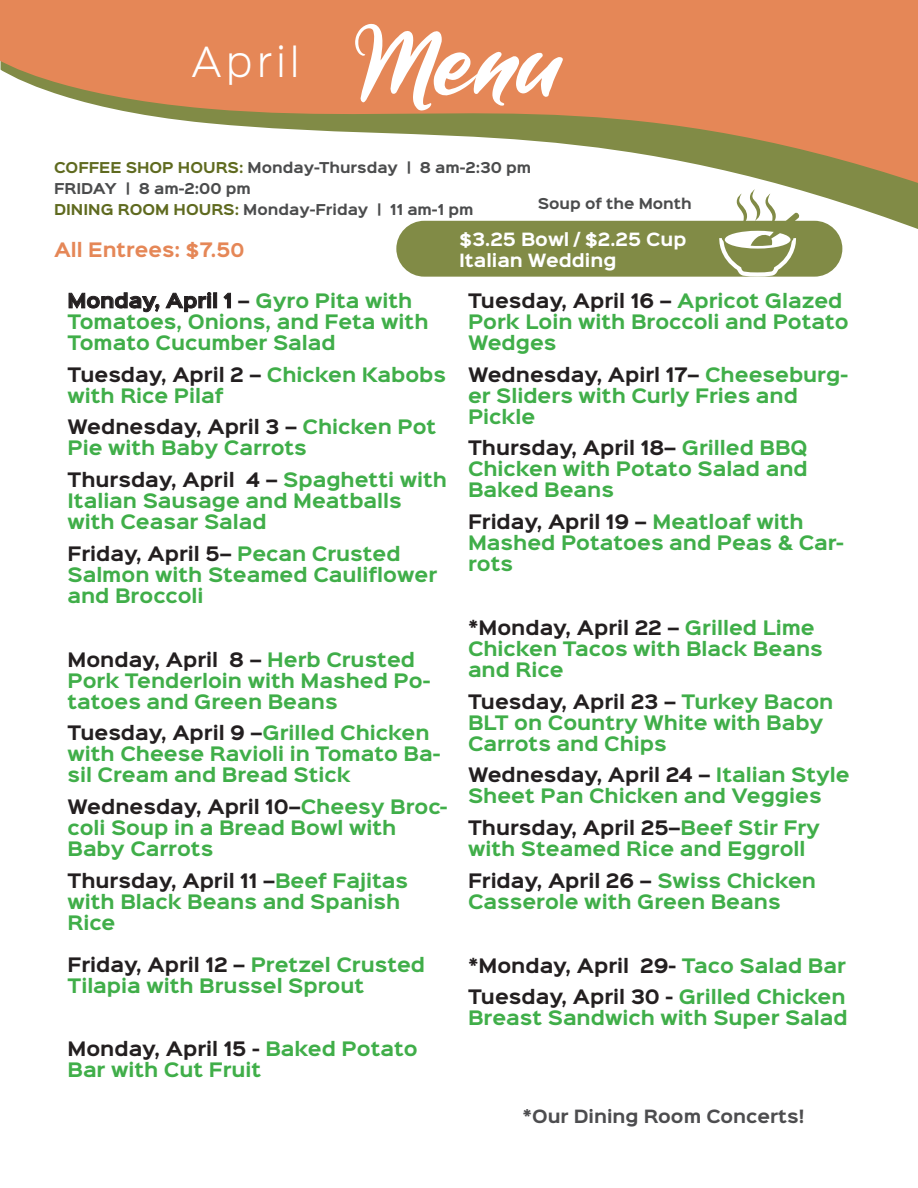
<style>
.page{position:relative;width:918px;height:1188px;background:#fff}
.page>*{position:absolute;margin:0;border:0;box-sizing:border-box;transform-origin:0 0}
.t1{font:300 37.5px "Sinkin Sans 300";letter-spacing:.12em;color:#fff}
.t2{font:700 18px/21px "Sinkin Sans 700";color:#40ae49}
.t3{font:700 18px "Sinkin Sans 700";color:#231f20}
.t4{font:700 18px "Sinkin Sans 700";color:#e58757}
.t5{font:700 16.5px/21px "Sinkin Sans 700";color:#fff}
.t6{font:700 16.5px "Sinkin Sans 700";color:#4d4d4f}
.t7{font:700 13.5px/21px "Sinkin Sans 700";color:#4b4c4d}
.s1{color:#5f6a1f}
.s2{font-size:17.1px}
.s3{color:#231f20}
.s4{color:#40ae49}
</style>
<div class="page">
<div style="left:396px;top:221px;width:446px;height:56px;background:#818b46;border-radius:28px"></div>
<svg style="left:401px;top:186px;width:517px;height:47px"></svg>
<svg style="left:718px;top:189px;width:81px;height:88px"></svg>
<svg style="left:0;top:0;width:918px;height:186px;fill:#e58757"></svg>
<svg style="left:355px;top:23px;width:208px;height:88px"></svg>
<p class="t1" style="left:192px;top:31px;width:109px">April</p>
<p class="t7" style="left:54px;top:157px;width:479px"><span class="s1">COFFEE SHOP HOURS:</span> Monday-Thursday | 8 am-2:30 pm<br>FRIDAY | 8 am-2:00 pm</p>
<p class="t7" style="left:54px;top:199px;width:421px"><span class="s1">DINING ROOM HOURS:</span> Monday-Friday | 11 am-1 pm</p>
<p class="t4" style="left:54px;top:241px;width:192px">All Entrees: $7.5<span class="s2">0</span></p>
<p class="t5" style="left:459px;top:230px;width:229px">$3.25 Bowl / $2.25 Cup<br>Italian Wedding</p>
<p class="t7" style="left:538px;top:194px;width:156px">Soup of the Month</p>
<p class="t2" style="left:68px;top:291px;width:363px"><span class="s3">Monday, April 1 –</span> Gyro Pita with<br>Tomatoes, Onions, and Feta with<br>Tomato Cucumber Salad</p>
<p class="t2" style="left:68px;top:365px;width:380px"><span class="s3">Tuesday, April 2 –</span> Chicken Kabobs with Rice Pilaf</p>
<p class="t2" style="left:68px;top:418px;width:370px"><span class="s3">Wednesday, April 3 –</span> Chicken Pot<br>Pie with Baby Carrots</p>
<p class="t2" style="left:68px;top:471px;width:381px"><span class="s3">Thursday, April 4 –</span> Spaghetti with<br>Italian Sausage and Meatballs with Ceasar Salad</p>
<p class="t2" style="left:68px;top:544px;width:371px"><span class="s3">Friday, April 5–</span> Pecan Crusted<br>Salmon with Steamed Cauliflower and Broccoli</p>
<p class="t2" style="left:68px;top:650px;width:364px"><span class="s3">Monday, April 8 –</span> Herb Crusted<br>Pork Tenderloin with Mashed Po&shy;tatoes and Green Beans</p>
<p class="t2" style="left:68px;top:724px;width:374px"><span class="s3">Tuesday, April 9 –</span>Grilled Chicken with Cheese Ravioli in Tomato Ba&shy;sil Cream and Bread Stick</p>
<p class="t2" style="left:68px;top:798px;width:382px"><span class="s3">Wednesday, April 10–</span>Cheesy Broc&shy;coli Soup in a Bread Bowl with<br>Baby Carrots</p>
<p class="t2" style="left:68px;top:871px;width:342px"><span class="s3">Thursday, April 11 –</span>Beef Fajitas with Black Beans and Spanish<br>Rice</p>
<p class="t2" style="left:68px;top:955px;width:359px"><span class="s3">Friday, April 12 –</span> Pretzel Crusted<br>Tilapia with Brussel Sprout</p>
<p class="t2" style="left:68px;top:1039px;width:352px"><span class="s3">Monday, April 15 -</span> Baked Potato<br>Bar with Cut Fruit</p>
<p class="t2" style="left:468px;top:291px;width:382px"><span class="s3">Tuesday, April 16 –</span> Apricot Glazed<br>Pork Loin with Broccoli and Potato<br>Wedges</p>
<p class="t2" style="left:468px;top:365px;width:382px"><span class="s3">Wednesday, Apirl 17–</span> Cheeseburg&shy;er Sliders with Curly Fries and<br>Pickle</p>
<p class="t2" style="left:468px;top:439px;width:341px;text-align:justify"><span class="s3">Thursday, April 18–</span> Grilled BBQ Chicken with Potato Salad and Baked Beans</p>
<p class="t2" style="left:468px;top:513px;width:377px"><span class="s3">Friday, April 19 –</span> Meatloaf with<br>Mashed Potatoes and Peas &amp; Car&shy;rots</p>
<p class="t2" style="left:468px;top:618px;width:356px"><span class="s3">*Monday, April 22 –</span> Grilled Lime<br>Chicken Tacos with Black Beans and Rice</p>
<p class="t2" style="left:468px;top:692px;width:367px"><span class="s3">Tuesday, April 23 –</span> Turkey Bacon<br>BLT on Country White with Baby<br>Carrots and Chips</p>
<p class="t2" style="left:468px;top:766px;width:383px"><span class="s3">Wednesday, April 24 –</span> Italian Style<br>Sheet Pan Chicken and Veggies</p>
<p class="t2" style="left:468px;top:819px;width:354px"><span class="s3">Thursday, April 25–</span>Beef Stir Fry with Steamed Rice and Eggroll</p>
<p class="t2" style="left:468px;top:871px;width:350px"><span class="s3">Friday, April 26 –</span> Swiss Chicken<br>Casserole with Green Beans</p>
<p class="t3" style="left:468px;top:956px;width:379px">*Monday, April 29- <span class="s4">Taco Salad Bar</span></p>
<p class="t2" style="left:468px;top:988px;width:381px"><span class="s3">Tuesday, April 30 -</span> Grilled Chicken<br>Breast Sandwich with Super Salad</p>
<p class="t6" style="left:522px;top:1108px;width:283px">*Our Dining Room Concerts!</p>
</div>
